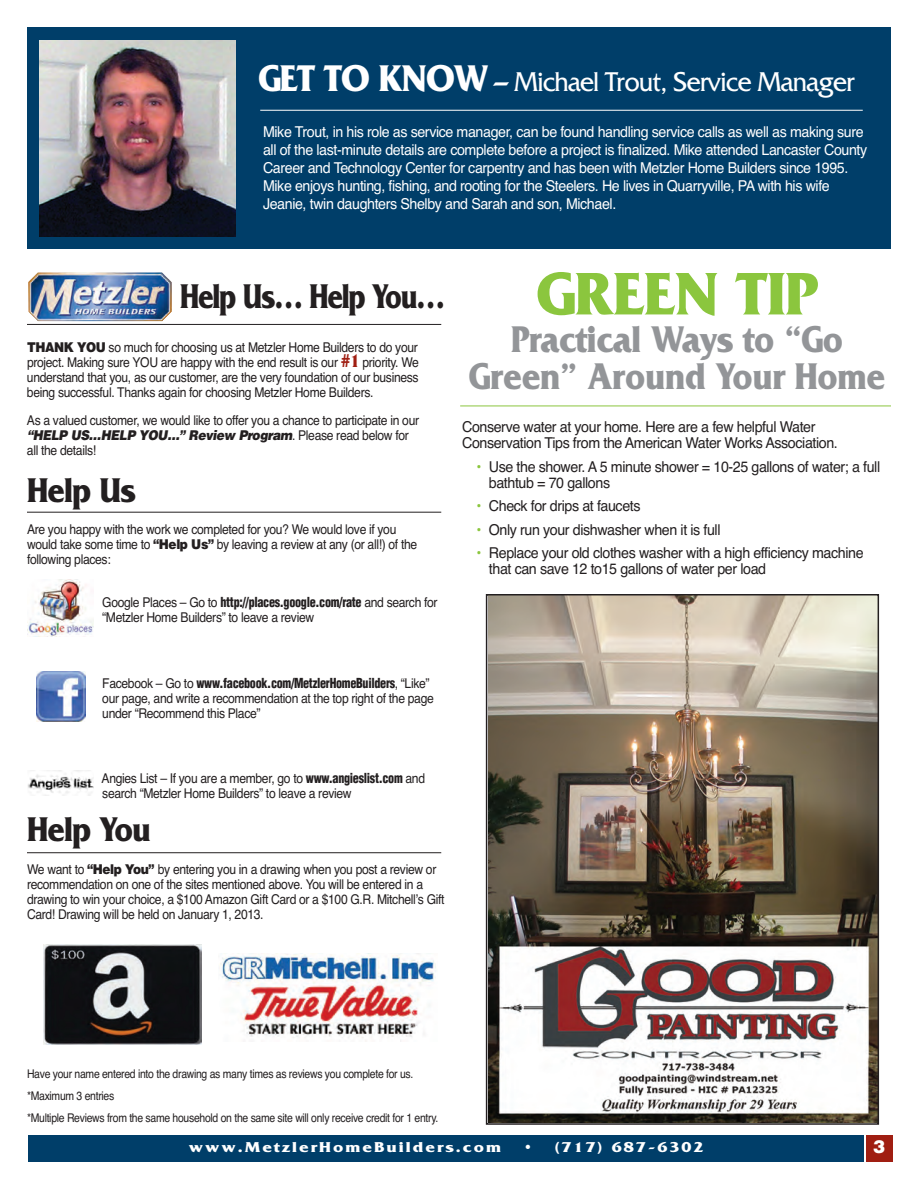
<style>
.page{position:relative;width:918px;height:1188px;background:#fff}
.page>*{position:absolute;margin:0;border:0;box-sizing:border-box;transform-origin:0 0}
.t1{font:700 63px "Friz Quadrata";letter-spacing:-.01em;color:#8bc63e}
.t2{font:700 39px/37.5px "Friz Quadrata";letter-spacing:-.01em;color:#939598;text-align:center;scale:.9 1}
.t3{font:700 36px "Friz Quadrata";letter-spacing:-.045em;color:#231f20;scale:.81 1}
.t4{font:700 36px "Friz Quadrata";letter-spacing:-.045em;color:#231f20;scale:.9 1}
.t5{font:28.5px "Friz Quadrata";letter-spacing:-.03em;color:#fff;scale:.93 1}
.t6{font:900 18px "Helvetica";color:#fff}
.t7{font:15px/18px "Helvetica";letter-spacing:-.03em;color:#fff;scale:.95 1}
.t8{font:15px/16.5px "Helvetica";letter-spacing:-.03em;color:#231f20;scale:.95 1}
.t9{font:700 15px "Friz Quadrata";letter-spacing:.11em;color:#fff;scale:1.19 1}
.t10{font:700 15px "Friz Quadrata";letter-spacing:.11em;color:#fff}
.t11{font:13.5px/15px "Helvetica";letter-spacing:-.03em;color:#231f20;scale:.9 1}
.t12{font:12px/21.8px "Helvetica";letter-spacing:-.03em;color:#231f20;scale:.87 1}
.s1{font-weight:700;font-size:39px}
.s2{font-weight:700}
.s3{font-weight:900}
.s4{font-family:"Friz Quadrata";font-weight:700;font-size:19.5px;color:#a01e12}
.s5{font-weight:900;font-style:italic}
.s6{font-weight:900;font-stretch:condensed}
.s7{color:#8bc63e}
</style>
<div class="page">
<div style="left:28px;top:1135px;width:836px;height:27px;background:#003e69"></div>
<div style="left:866px;top:1135px;width:26px;height:27px;background:#a01e12"></div>
<img style="left:489px;top:597px;width:387px;height:525px">
<div style="left:486px;top:594px;width:393px;height:531px;border:2px solid #231f20"></div>
<div style="left:27px;top:27px;width:864px;height:222px;background:#003e69"></div>
<img style="left:39px;top:40px;width:196px;height:196px">
<hr style="left:260px;top:110px;width:603px;height:1px;background:#fff">
<hr style="left:460px;top:406px;width:431px;height:1px;background:#8bc63e">
<hr style="left:27px;top:324px;width:414px;height:1px;background:#231f20">
<hr style="left:27px;top:512px;width:414px;height:1px;background:#231f20">
<hr style="left:27px;top:852px;width:414px;height:1px;background:#231f20">
<img style="left:27px;top:579px;width:67px;height:58px">
<img style="left:36px;top:672px;width:49px;height:50px">
<img style="left:28px;top:771px;width:66px;height:24px">
<img style="left:44px;top:945px;width:158px;height:99px">
<img style="left:220px;top:953px;width:216px;height:89px">
<img style="left:28px;top:272px;width:144px;height:49px">
<h3 class="t5" style="left:258px;top:72px;width:643px"><span class="s1">GET TO KNOW</span> <span class="s2">–</span> Michael Trout, Service Manager</h3>
<p class="t7" style="left:263px;top:124px;width:638px">Mike Trout, in his role as service manager, can be found handling service calls as well as making sure all of the last-minute details are complete before a project is finalized. Mike attended Lancaster County Career and Technology Center for carpentry and has been with Metzler Home Builders since 1995.<br>Mike enjoys hunting, fishing, and rooting for the Steelers. He lives in Quarryville, PA with his wife Jeanie, twin daughters Shelby and Sarah and son, Michael.</p>
<h3 class="t3" style="left:180px;top:284px;width:329px">Help Us… Help You…</h3>
<p class="t11" style="left:27px;top:341px;width:437px;text-align:justify"><span class="s3">THANK YOU</span> so much for choosing us at Metzler Home Builders to do your project. Making sure YOU are happy with the end result is our <span class="s4">#1</span> priority. We understand that you, as our customer, are the very foundation of our business being successful. Thanks again for choosing Metzler Home Builders.</p>
<p class="t11" style="left:27px;top:414px;width:437px">As a valued customer, we would like to offer you a chance to participate in our <span class="s5">“HELP US…HELP YOU…” Review Program</span>. P l e a s e r e a d b e l o w f o r all the details!</p>
<h3 class="t4" style="left:27px;top:477px;width:123px">Help Us</h3>
<p class="t11" style="left:27px;top:523px;width:435px">Are you happy with the work we completed for you? We would love if you would take some time to <span class="s3">“Help Us”</span> by leaving a review at any (or all!) of the following places:</p>
<p class="t11" style="left:102px;top:596px;width:374px">Google Places – Go to <span class="s6">http://places.google.com/rate</span> and search for “Metzler Home Builders” to leave a review</p>
<h1 class="t1" style="left:536px;top:272px;width:283px">GREEN TIP</h1>
<h2 class="t2" style="left:469px;top:324px;width:464px">Practical Ways to “Go<br>Green” Around Your Home</h2>
<p class="t8" style="left:462px;top:420px;width:397px">Conserve water at your home. Here are a few helpful Water<br>Conservation Tips from the American Water Works Association.</p>
<p class="t8" style="left:489px;top:459px;width:413px;text-indent:-13px"><span class="s7">•</span> Use the shower. A 5 minute shower = 10-25 gallons of water; a full bathtub = 70 gallons</p>
<p class="t8" style="left:476px;top:499px;width:175px"><span class="s7">•</span> Check for drips at faucets</p>
<p class="t8" style="left:476px;top:522px;width:259px"><span class="s7">•</span> Only run your dishwasher when it is full</p>
<p class="t8" style="left:489px;top:546px;width:396px;text-indent:-13px"><span class="s7">•</span> Replace your old clothes washer with a high efficiency machine that can save 12 to15 gallons of water per load</p>
<p class="t11" style="left:102px;top:677px;width:370px">Facebook – Go to <span class="s6">www.facebook.com/MetzlerHomeBuilders</span>, “Like” our page, and write a recommendation at the top right of the page under “Recommend this Place”</p>
<p class="t11" style="left:102px;top:772px;width:361px">Angies List – If you are a member, go to <span class="s6">www.angieslist.com</span> and search “Metzler Home Builders” to leave a review</p>
<h3 class="t4" style="left:27px;top:817px;width:139px">Help You</h3>
<p class="t11" style="left:27px;top:863px;width:466px">We want to <span class="s3">“Help You”</span> by entering you in a drawing when you post a review or recommendation on one of the sites mentioned above. You will be entered in a drawing to win your choice, a $100 Amazon Gift Card or a $100 G.R. Mitchellʼs Gift Card! Drawing will be held on January 1, 2013.</p>
<p class="t12" style="left:27px;top:1064px;width:474px">Have your name entered into the drawing as many times as reviews you complete for us. *Maximum 3 entries<br>*Multiple Reviews from the same household on the same site will only receive credit for 1 entry.</p>
<p class="t9" style="left:189px;top:1142px;width:264px">www.MetzlerHomeBuilders.com</p>
<p class="t10" style="left:525px;top:1142px;width:180px">• (717) 687-6302</p>
<h3 class="t6" style="left:873px;top:1141px;width:14px">3</h3>
</div>
